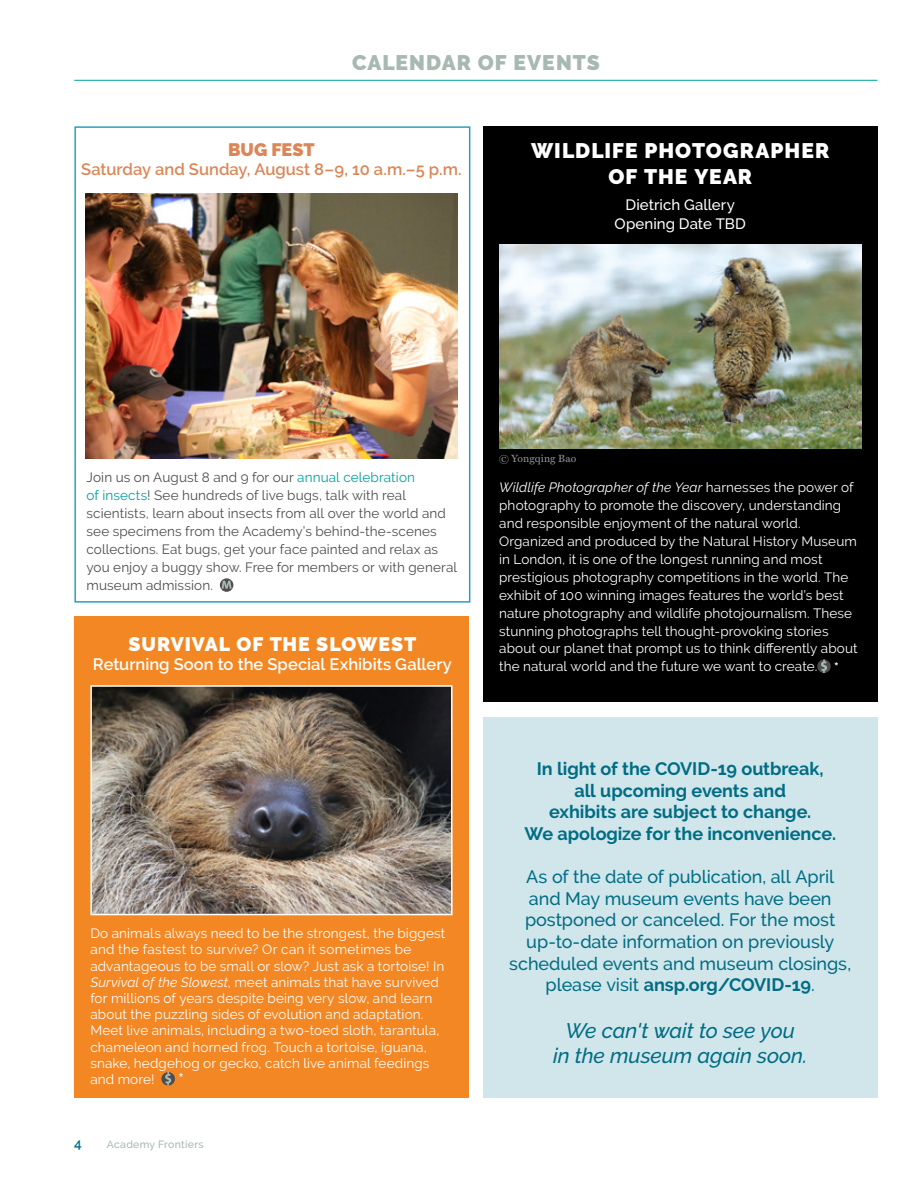
<style>
.page{position:relative;width:918px;height:1188px;background:#fff}
.page>*{position:absolute;margin:0;border:0;box-sizing:border-box;transform-origin:0 0}
.t1{font:italic 500 21px/25.2px "Raleway";color:#006d85;text-align:center}
.t2{font:900 21px/25.2px "Raleway";letter-spacing:.05em;color:#fff;text-align:center}
.t3{font:900 21px "Raleway";letter-spacing:.045em;color:#a7b9b0}
.t4{font:900 19.5px "Raleway";letter-spacing:.045em;color:#fff}
.t5{font:500 18px/21.6px "Raleway";letter-spacing:-.005em;color:#006d85;text-align:center}
.t6{font:700 18px/21.6px "Raleway";color:#006d85;text-align:center}
.t7{font:900 18px "Raleway";color:#dc8657}
.t8{font:600 16.5px "Raleway";color:#dc8657}
.t9{font:600 16.5px "Raleway";color:#fff}
.t10{font:500 15px/19.5px "Raleway";letter-spacing:.005em;color:#fff;text-align:center}
.t11{font:700 15px "Raleway";color:#fff}
.t12{font:13.5px/18px "Raleway";letter-spacing:.01em;color:#fff}
.t13{font:13.5px/18px "Raleway";letter-spacing:.01em;color:#4d4d4f}
.t14{font:600 13.5px "Raleway";color:#006d85}
.t15{font:700 13.5px "Raleway";color:#fff}
.t16{font:500 10.5px "Raleway";letter-spacing:.025em;color:#a7b9b0}
.t17{font:10.5px "Miller Text Roman";letter-spacing:.01em;color:#919396}
.s1{color:#00a19c}
.s2{font-style:italic}
.s3{font-weight:700}
</style>
<div class="page">
<div style="left:74px;top:126px;width:396px;height:477px;border:2px solid #2a9fbc"></div>
<div style="left:74px;top:616px;width:395px;height:482px;background:#f38723"></div>
<svg style="left:161px;top:1072px;width:14px;height:14px"></svg>
<svg style="left:165px;top:1072px;width:6px;height:14px"></svg>
<hr style="left:74px;top:80px;width:804px;height:1px;background:#00a19c">
<img style="left:93px;top:688px;width:357px;height:224px">
<div style="left:90px;top:685px;width:363px;height:230px;border:2px solid #fff"></div>
<div style="left:483px;top:126px;width:395px;height:576px;background:#000"></div>
<img style="left:499px;top:245px;width:362px;height:203px">
<div style="left:817px;top:660px;width:14px;height:13px;background:#4d4d4f;border-radius:50%"></div>
<svg style="left:821px;top:660px;width:6px;height:13px"></svg>
<div style="left:483px;top:718px;width:395px;height:380px;background:#d1e6ea"></div>
<svg style="left:220px;top:578px;width:13px;height:14px"></svg>
<svg style="left:222px;top:581px;width:10px;height:8px"></svg>
<img style="left:86px;top:194px;width:371px;height:264px">
<h1 class="t3" style="left:352px;top:50px;width:249px">CALENDAR OF EVENTS</h1>
<h3 class="t7" style="left:228px;top:139px;width:88px">BUG FEST</h3>
<p class="t8" style="left:81px;top:160px;width:382px">Saturday and Sunday, August 8–9, 10 a.m.–5 p.m.</p>
<h1 class="t2" style="left:531px;top:139px;width:300px">WILDLIFE PHOTOGRAPHER<br>OF THE YEAR</h1>
<p class="t10" style="left:615px;top:195px;width:133px">Dietrich Gallery<br>Opening Date TBD</p>
<p class="t13" style="left:87px;top:469px;width:372px">Join us on August 8 and 9 for our <span class="s1">annual celebration<br>of insects</span>! See hundreds of live bugs, talk with real scientists, learn about insects from all over the world and see specimens from the Academy’s behind-the-scenes collections. Eat bugs, get your face painted and relax as you enjoy a buggy show. Free for members or with general museum admission.</p>
<h2 class="t4" style="left:129px;top:632px;width:289px">SURVIVAL OF THE SLOWEST</h2>
<p class="t9" style="left:93px;top:655px;width:361px">Returning Soon to the Special Exhibits Gallery</p>
<p class="t12" style="left:90px;top:925px;width:357px;line-height:16.2px">Do animals always need to be the strongest, the biggest and the fastest to survive? Or can it sometimes be advantageous to be small or slow? Just ask a tortoise! In <span class="s2">Survival of the Slowest</span>, meet animals that have survived for millions of years despite being very slow, and learn about the puzzling sides of evolution and adaptation.<br>Meet live animals, including a two-toed sloth, tarantula, chameleon and horned frog. Touch a tortoise, iguana, snake, hedgehog or gecko, catch live animal feedings and more!</p>
<p class="t11" style="left:178px;top:1070px;width:7px">*</p>
<p class="t14" style="left:74px;top:1135px;width:9px">4</p>
<p class="t16" style="left:107px;top:1138px;width:98px">Academy Frontiers</p>
<p class="t17" style="left:499px;top:453px;width:79px">© Yongqing Bao</p>
<p class="t12" style="left:499px;top:478px;width:360px"><span class="s2">Wildlife Photographer of the Year</span> harnesses the power of photography to promote the discovery, understanding and responsible enjoyment of the natural world.<br>Organized and produced by the Natural History Museum in London, it is one of the longest running and most prestigious photography competitions in the world. The exhibit of 100 winning images features the world’s best nature photography and wildlife photojournalism. These stunning photographs tell thought-provoking stories about our planet that prompt us to think differently about the natural world and the future we want to create.</p>
<p class="t15" style="left:834px;top:659px;width:6px">*</p>
<h3 class="t6" style="left:524px;top:758px;width:313px">In light of the COVID-19 outbreak, all upcoming events and<br>exhibits are subject to change.<br>We apologize for the inconvenience.</h3>
<h3 class="t5" style="left:509px;top:866px;width:343px">As of the date of publication, all April and May museum events have been postponed or canceled. For the most up-to-date information on previously scheduled events and museum closings, please visit <span class="s3">ansp.org/COVID-19</span>.</h3>
<h1 class="t1" style="left:553px;top:1018px;width:256px">We can't wait to see you<br>in the museum again soon.</h1>
</div>
